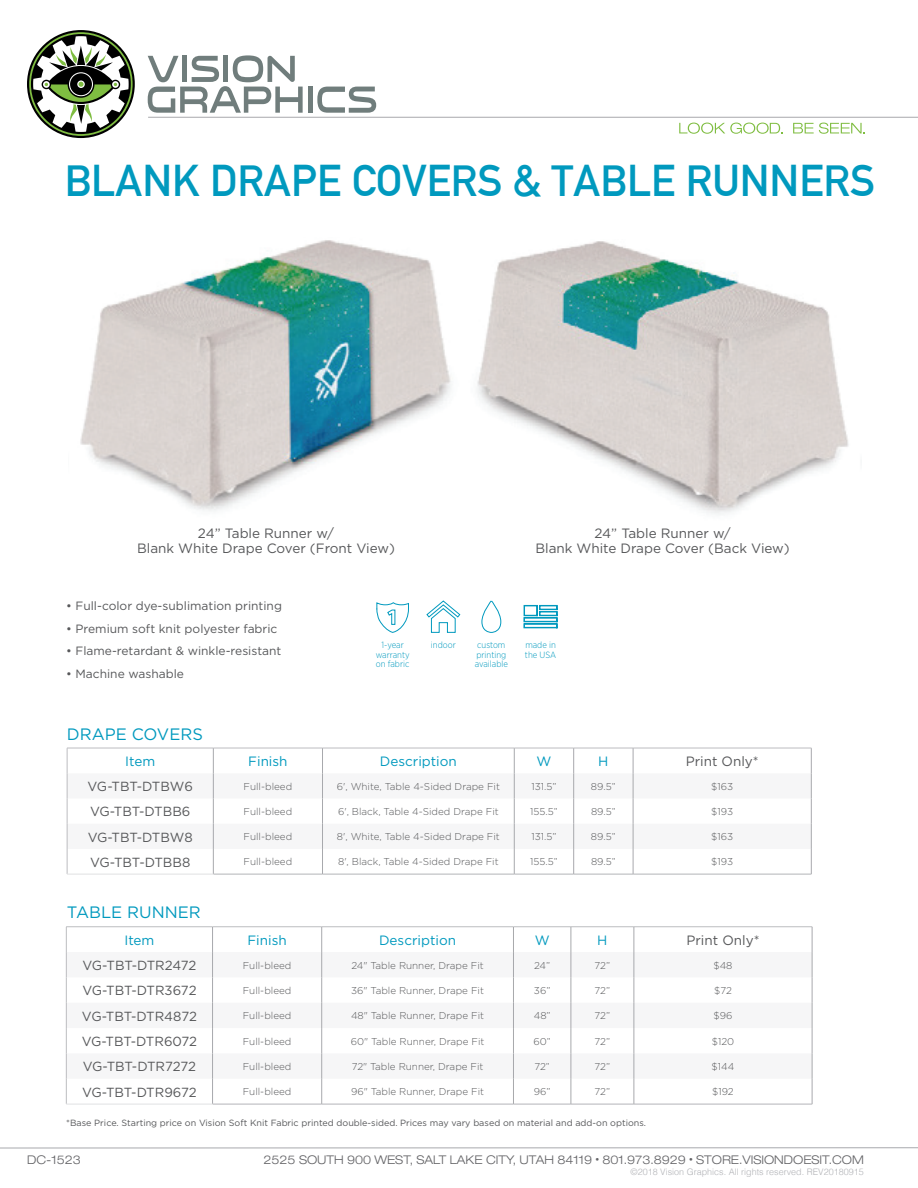
<style>
.page{position:relative;width:918px;height:1188px;background:#fff}
.page>*{position:absolute;margin:0;border:0;box-sizing:border-box;transform-origin:0 0}
.t1{font:43.5px "Alte DIN1451 Mittelschrift";color:#0099be}
.t2{font:16.5px "Gotham";color:#0099be}
.t3{font:13.5px/15px "Gotham";color:#57585a;text-align:center}
.t4{font:13.5px "Gotham";color:#0099be}
.t5{font:13.2px "Gotham";letter-spacing:-.015em;color:#57585a}
.t6{font:12px "Gotham";color:#57585a}
.t7{font:300 expanded 12px "Helvetica Neue";color:#636366}
.t8{font:300 9.9px "Gotham";color:#57585a}
.t9{font:9px "Gotham";color:#57585a}
.t10{font:300 9px/9.4px "Gotham Narrow";color:#0099be}
.t11{font:300 9px "Helvetica";color:#b2b3b7}
.s1{font-size:7.5px}
</style>
<div class="page">
<svg style="left:27px;top:30px;width:108px;height:108px"></svg>
<div style="left:308px;top:87px;width:5px;height:26px;background:#707d7c"></div>
<svg style="left:317px;top:87px;width:59px;height:26px"></svg>
<svg style="left:148px;top:55px;width:155px;height:58px"></svg>
<svg style="left:679px;top:123px;width:103px;height:11px"></svg>
<svg style="left:793px;top:123px;width:72px;height:11px"></svg>
<hr style="left:148px;top:117px;width:770px;height:1px;background:#a8a9ad">
<hr style="left:0;top:1147px;width:918px;height:1px;background:#a8a9ad">
<img style="left:80px;top:240px;width:371px;height:271px">
<img style="left:477px;top:241px;width:372px;height:274px">
<svg style="left:481px;top:600px;width:20px;height:33px"></svg>
<svg style="left:376px;top:602px;width:33px;height:31px"></svg>
<svg style="left:426px;top:600px;width:34px;height:33px"></svg>
<svg style="left:524px;top:605px;width:33px;height:23px"></svg>
<svg style="left:212px;top:773px;width:599px;height:76px;fill:#f6f6f7"></svg>
<hr style="left:213px;top:874px;width:110px;height:1px;background:#b3b4b8">
<hr style="left:323px;top:874px;width:191px;height:1px;background:#b3b4b8">
<hr style="left:514px;top:874px;width:60px;height:1px;background:#b3b4b8">
<hr style="left:574px;top:874px;width:59px;height:1px;background:#b3b4b8">
<hr style="left:633px;top:874px;width:178px;height:1px;background:#b3b4b8">
<hr style="left:67px;top:748px;width:146px;height:1px;background:#bcbdc0">
<hr style="left:213px;top:748px;width:110px;height:1px;background:#bcbdc0">
<hr style="left:323px;top:748px;width:191px;height:1px;background:#bcbdc0">
<hr style="left:514px;top:748px;width:60px;height:1px;background:#bcbdc0">
<hr style="left:574px;top:748px;width:59px;height:1px;background:#bcbdc0">
<hr style="left:633px;top:748px;width:178px;height:1px;background:#bcbdc0">
<svg style="left:322px;top:749px;width:1px;height:125px"></svg>
<svg style="left:514px;top:749px;width:1px;height:125px"></svg>
<svg style="left:573px;top:749px;width:1px;height:125px"></svg>
<svg style="left:633px;top:749px;width:1px;height:125px"></svg>
<svg style="left:811px;top:748px;width:1px;height:126px"></svg>
<svg style="left:67px;top:748px;width:1px;height:126px"></svg>
<svg style="left:213px;top:749px;width:1px;height:125px"></svg>
<hr style="left:67px;top:874px;width:146px;height:1px;background:#e0e1e3">
<svg style="left:213px;top:952px;width:599px;height:127px;fill:#f6f6f7"></svg>
<hr style="left:213px;top:1104px;width:109px;height:1px;background:#b3b4b8">
<hr style="left:322px;top:1104px;width:191px;height:1px;background:#b3b4b8">
<hr style="left:513px;top:1104px;width:58px;height:1px;background:#b3b4b8">
<hr style="left:571px;top:1104px;width:63px;height:1px;background:#b3b4b8">
<hr style="left:634px;top:1104px;width:178px;height:1px;background:#b3b4b8">
<hr style="left:66px;top:926px;width:147px;height:1px;background:#bcbdc0">
<hr style="left:213px;top:926px;width:109px;height:1px;background:#bcbdc0">
<hr style="left:322px;top:926px;width:191px;height:1px;background:#bcbdc0">
<hr style="left:513px;top:926px;width:58px;height:1px;background:#bcbdc0">
<hr style="left:571px;top:926px;width:63px;height:1px;background:#bcbdc0">
<hr style="left:634px;top:926px;width:178px;height:1px;background:#bcbdc0">
<svg style="left:321px;top:927px;width:1px;height:177px"></svg>
<svg style="left:513px;top:927px;width:1px;height:177px"></svg>
<svg style="left:571px;top:927px;width:1px;height:177px"></svg>
<svg style="left:634px;top:927px;width:1px;height:177px"></svg>
<svg style="left:812px;top:927px;width:1px;height:177px"></svg>
<svg style="left:66px;top:927px;width:1px;height:177px"></svg>
<svg style="left:212px;top:927px;width:1px;height:177px"></svg>
<hr style="left:66px;top:1104px;width:147px;height:1px;background:#e0e1e3">
<h1 class="t1" style="left:65px;top:154px;width:812px">BLANK DRAPE COVERS &amp; TABLE RUNNERS</h1>
<h3 class="t3" style="left:137px;top:525px;width:259px">24” Table Runner w/<br>Blank White Drape Cover (Front View)</h3>
<h3 class="t3" style="left:535px;top:525px;width:256px">24” Table Runner w/<br>Blank White Drape Cover (Back View)</h3>
<p class="t6" style="left:66px;top:598px;width:217px">• Full-color dye-sublimation printing</p>
<p class="t6" style="left:66px;top:621px;width:213px">• Premium soft knit polyester fabric</p>
<p class="t6" style="left:66px;top:643px;width:217px">• Flame-retardant &amp; winkle-resistant</p>
<p class="t6" style="left:66px;top:666px;width:119px">• Machine washable</p>
<h2 class="t2" style="left:67px;top:723px;width:138px">DRAPE COVERS</h2>
<p class="t10" style="left:376px;top:640px;width:35px;text-align:center">1-year warranty on fabric</p>
<p class="t10" style="left:431px;top:640px;width:26px">indoor</p>
<p class="t10" style="left:525px;top:640px;width:33px">made in the USA</p>
<p class="t10" style="left:475px;top:640px;width:35px">custom printing available</p>
<h3 class="t4" style="left:125px;top:753px;width:32px">Item</h3>
<h3 class="t4" style="left:248px;top:753px;width:41px">Finish</h3>
<h3 class="t4" style="left:380px;top:753px;width:79px">Description</h3>
<h3 class="t4" style="left:537px;top:753px;width:16px">W</h3>
<h3 class="t4" style="left:598px;top:753px;width:12px">H</h3>
<h3 class="t3" style="left:686px;top:754px;width:74px">Print Only*</h3>
<h3 class="t5" style="left:88px;top:778px;width:107px">VG-TBT-DTBW6</h3>
<p class="t8" style="left:244px;top:780px;width:50px">Full-bleed</p>
<p class="t8" style="left:337px;top:780px;width:165px">6', White, Table 4-Sided Drape Fit</p>
<p class="t8" style="left:531px;top:780px;width:27px">131.5”</p>
<p class="t8" style="left:591px;top:780px;width:26px">89.5”</p>
<p class="t8" style="left:711px;top:780px;width:23px">$163</p>
<h3 class="t5" style="left:90px;top:803px;width:102px">VG-TBT-DTBB6</h3>
<p class="t8" style="left:244px;top:805px;width:50px">Full-bleed</p>
<p class="t8" style="left:338px;top:805px;width:162px">6', Black, Table 4-Sided Drape Fit</p>
<p class="t8" style="left:530px;top:805px;width:29px">155.5”</p>
<p class="t8" style="left:591px;top:805px;width:26px">89.5”</p>
<p class="t8" style="left:711px;top:805px;width:23px">$193</p>
<h3 class="t5" style="left:88px;top:828px;width:107px">VG-TBT-DTBW8</h3>
<p class="t8" style="left:244px;top:831px;width:50px">Full-bleed</p>
<p class="t8" style="left:337px;top:831px;width:164px">8', White, Table 4-Sided Drape Fit</p>
<p class="t8" style="left:531px;top:831px;width:27px">131.5”</p>
<p class="t8" style="left:591px;top:831px;width:26px">89.5”</p>
<p class="t8" style="left:711px;top:831px;width:23px">$163</p>
<h3 class="t5" style="left:90px;top:854px;width:102px">VG-TBT-DTBB8</h3>
<p class="t8" style="left:244px;top:856px;width:50px">Full-bleed</p>
<p class="t8" style="left:338px;top:856px;width:162px">8', Black, Table 4-Sided Drape Fit</p>
<p class="t8" style="left:530px;top:856px;width:29px">155.5”</p>
<p class="t8" style="left:591px;top:856px;width:26px">89.5”</p>
<p class="t8" style="left:711px;top:856px;width:23px">$193</p>
<h2 class="t2" style="left:67px;top:902px;width:135px">TABLE RUNNER</h2>
<h3 class="t4" style="left:124px;top:931px;width:32px">Item</h3>
<h3 class="t4" style="left:247px;top:931px;width:41px">Finish</h3>
<h3 class="t4" style="left:379px;top:931px;width:79px">Description</h3>
<h3 class="t4" style="left:535px;top:931px;width:16px">W</h3>
<h3 class="t4" style="left:597px;top:931px;width:12px">H</h3>
<h3 class="t3" style="left:687px;top:932px;width:74px">Print Only*</h3>
<h3 class="t5" style="left:83px;top:957px;width:115px">VG-TBT-DTR2472</h3>
<p class="t8" style="left:243px;top:959px;width:50px">Full-bleed</p>
<p class="t8" style="left:351px;top:959px;width:134px">24" Table Runner, Drape Fit</p>
<p class="t8" style="left:534px;top:959px;width:18px">24”</p>
<p class="t8" style="left:595px;top:959px;width:17px">72”</p>
<p class="t8" style="left:713px;top:959px;width:21px">$48</p>
<h3 class="t5" style="left:82px;top:982px;width:116px">VG-TBT-DTR3672</h3>
<p class="t8" style="left:243px;top:984px;width:50px">Full-bleed</p>
<p class="t8" style="left:351px;top:984px;width:134px">36" Table Runner, Drape Fit</p>
<p class="t8" style="left:534px;top:984px;width:18px">36”</p>
<p class="t8" style="left:595px;top:984px;width:17px">72”</p>
<p class="t8" style="left:714px;top:984px;width:19px">$72</p>
<h3 class="t5" style="left:82px;top:1008px;width:116px">VG-TBT-DTR4872</h3>
<p class="t8" style="left:243px;top:1010px;width:50px">Full-bleed</p>
<p class="t8" style="left:351px;top:1010px;width:135px">48" Table Runner, Drape Fit</p>
<p class="t8" style="left:534px;top:1010px;width:18px">48”</p>
<p class="t8" style="left:595px;top:1010px;width:17px">72”</p>
<p class="t8" style="left:714px;top:1010px;width:20px">$96</p>
<h3 class="t5" style="left:82px;top:1033px;width:117px">VG-TBT-DTR6072</h3>
<p class="t8" style="left:243px;top:1035px;width:50px">Full-bleed</p>
<p class="t8" style="left:351px;top:1035px;width:135px">60" Table Runner, Drape Fit</p>
<p class="t8" style="left:533px;top:1035px;width:19px">60”</p>
<p class="t8" style="left:595px;top:1035px;width:17px">72”</p>
<p class="t8" style="left:712px;top:1035px;width:24px">$120</p>
<h3 class="t5" style="left:83px;top:1058px;width:115px">VG-TBT-DTR7272</h3>
<p class="t8" style="left:243px;top:1060px;width:50px">Full-bleed</p>
<p class="t8" style="left:352px;top:1060px;width:133px">72" Table Runner, Drape Fit</p>
<p class="t8" style="left:534px;top:1060px;width:17px">72”</p>
<p class="t8" style="left:595px;top:1060px;width:17px">72”</p>
<p class="t8" style="left:712px;top:1060px;width:24px">$144</p>
<h3 class="t5" style="left:82px;top:1084px;width:116px">VG-TBT-DTR9672</h3>
<p class="t8" style="left:243px;top:1086px;width:50px">Full-bleed</p>
<p class="t8" style="left:351px;top:1086px;width:135px">96" Table Runner, Drape Fit</p>
<p class="t8" style="left:534px;top:1086px;width:18px">96”</p>
<p class="t8" style="left:595px;top:1086px;width:17px">72”</p>
<p class="t8" style="left:712px;top:1086px;width:23px">$192</p>
<p class="t9" style="left:66px;top:1117px;width:581px">*Base Price. Starting price on Vision Soft Knit Fabric printed double-sided. Prices may vary based on material and add-on options.</p>
<p class="t7" style="left:27px;top:1153px;width:55px">DC-1523</p>
<p class="t7" style="left:264px;top:1153px;width:602px">2525 SOUTH 900 WEST, SALT LAKE CITY, UTAH 84119 <span class="s1">•</span> 801.973.8929 <span class="s1">•</span> STORE.VISIONDOESIT.COM</p>
<p class="t11" style="left:631px;top:1164px;width:235px">©2018 Vision Graphics. All rights reserved. REV20180915</p>
</div>
